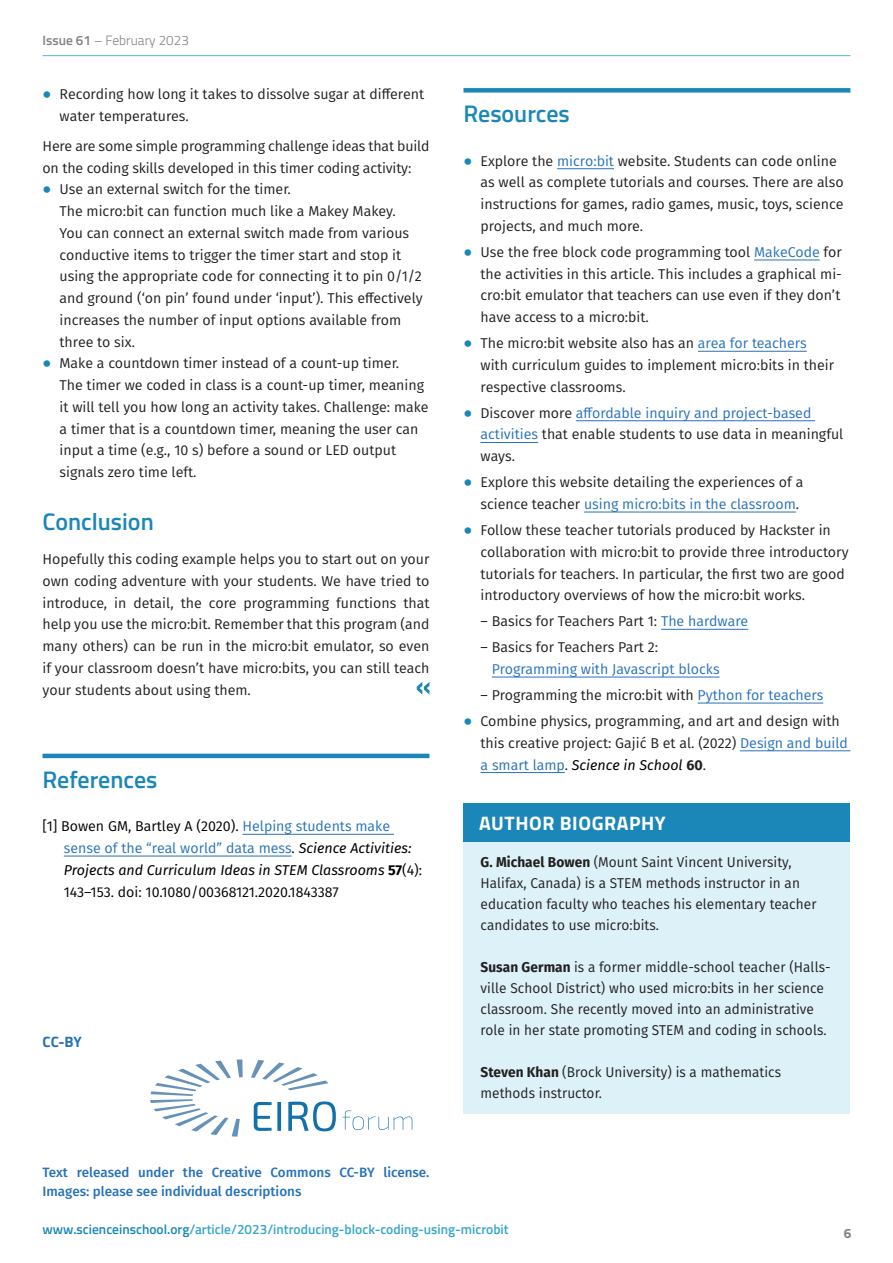
<style>
.page{position:relative;width:893px;height:1263px;background:#fff}
.page>*{position:absolute;margin:0;border:0;box-sizing:border-box;transform-origin:0 0}
.t1{font:600 24px "Titillium Web";color:#1b87b8}
.t2{font:700 19.5px "Titillium Web";letter-spacing:.03em;color:#fff}
.t3{font:700 15px "Titillium Web";color:#2772b9}
.t4{font:14.25px/21.8px "Fira Sans";color:#231f20}
.t5{font:14.25px/21px "Fira Sans";color:#231f20;scale:.96 1}
.t6{font:14.25px/21.8px "Fira Sans";color:#000002}
.t7{font:14.25px "Fira Sans";color:#2772b9}
.t8{font:500 13.5px/19.5px "Fira Sans";color:#2772b9}
.t9{font:600 13.5px "Titillium Web";color:#38a7c9}
.t10{font:300 13.5px "Titillium Web";color:#808285}
.t11{font:700 13.5px "Titillium Web";color:#808285}
.s1{font-weight:600}
.s2{color:#1b87b8}
.s3{color:#2772b9}
.s4{font-style:italic}
.s5{font-weight:700}
.s6{font-style:italic;color:#000002}
</style>
<div class="page">
<hr style="left:43px;top:55px;width:807px;height:1px;background:#57b5d1">
<svg style="left:251px;top:1060px;width:77px;height:30px"></svg>
<svg style="left:150px;top:1059px;width:93px;height:77px"></svg>
<svg style="left:343px;top:1110px;width:69px;height:20px"></svg>
<svg style="left:254px;top:1101px;width:82px;height:30px"></svg>
<hr style="left:43px;top:754px;width:386px;height:4px;background:#1b87b8">
<hr style="left:242px;top:834px;width:152px;height:1px;background:#2772b9">
<hr style="left:64px;top:856px;width:228px;height:1px;background:#2772b9">
<svg style="left:417px;top:682px;width:12px;height:13px"></svg>
<div style="left:463px;top:88px;width:387px;height:5px;background:#1b87b8"></div>
<hr style="left:557px;top:168px;width:57px;height:1px;background:#2772b9">
<hr style="left:754px;top:260px;width:66px;height:1px;background:#2772b9">
<hr style="left:698px;top:351px;width:109px;height:1px;background:#2772b9">
<hr style="left:576px;top:420px;width:239px;height:1px;background:#2772b9">
<hr style="left:480px;top:442px;width:58px;height:1px;background:#2772b9">
<hr style="left:584px;top:512px;width:212px;height:1px;background:#2772b9">
<hr style="left:661px;top:629px;width:87px;height:1px;background:#2772b9">
<hr style="left:492px;top:677px;width:228px;height:1px;background:#2772b9">
<hr style="left:698px;top:703px;width:125px;height:1px;background:#2772b9">
<hr style="left:740px;top:750px;width:110px;height:1px;background:#2772b9">
<hr style="left:480px;top:772px;width:85px;height:1px;background:#2772b9">
<div style="left:463px;top:841px;width:387px;height:272px;background:#dcf1f8"></div>
<div style="left:463px;top:803px;width:387px;height:39px;background:#1b87b8"></div>
<p class="t10" style="left:43px;top:31px;width:148px"><span class="s1">Issue 61</span> – February 2023</p>
<p class="t4" style="left:60px;top:83px;width:366px;text-indent:-17px"><span class="s2">⦁</span> Recording how long it takes to dissolve sugar at different water temperatures.</p>
<p class="t4" style="left:43px;top:135px;width:388px">Here are some simple programming challenge ideas that build</p>
<p class="t4" style="left:43px;top:156px;width:370px">on the coding skills developed in this timer coding activity:</p>
<p class="t4" style="left:43px;top:178px;width:250px"><span class="s2">⦁</span> Use an external switch for the timer.</p>
<p class="t4" style="left:60px;top:200px;width:338px">The micro:bit can function much like a Makey Makey.</p>
<p class="t4" style="left:60px;top:222px;width:351px">You can connect an external switch made from various</p>
<p class="t4" style="left:60px;top:243px;width:343px">conductive items to trigger the timer start and stop it</p>
<p class="t4" style="left:60px;top:265px;width:364px">using the appropriate code for connecting it to pin 0/1/2</p>
<p class="t4" style="left:60px;top:287px;width:365px">and ground (‘on pin’ found under ‘input’). This effectively</p>
<p class="t4" style="left:60px;top:309px;width:343px">increases the number of input options available from</p>
<p class="t4" style="left:60px;top:330px;width:77px">three to six.</p>
<p class="t4" style="left:43px;top:352px;width:358px"><span class="s2">⦁</span> Make a countdown timer instead of a count-up timer.</p>
<p class="t4" style="left:60px;top:374px;width:366px">The timer we coded in class is a count-up timer, meaning</p>
<p class="t4" style="left:60px;top:396px;width:371px">it will tell you how long an activity takes. Challenge: make</p>
<p class="t4" style="left:60px;top:417px;width:360px">a timer that is a countdown timer, meaning the user can</p>
<p class="t4" style="left:60px;top:439px;width:338px">input a time (e.g., 10 s) before a sound or LED output</p>
<p class="t4" style="left:60px;top:461px;width:139px">signals zero time left.</p>
<h1 class="t1" style="left:43px;top:504px;width:113px">Conclusion</h1>
<p class="t4" style="left:43px;top:548px;width:388px;text-align:justify">Hopefully this coding example helps you to start out on your own coding adventure with your students. We have tried to introduce, in detail, the core programming functions that help you use the micro:bit. Remember that this program (and many others) can be run in the micro:bit emulator, so even if your classroom doesn’t have micro:bits, you can still teach your students about using them.</p>
<h1 class="t1" style="left:43px;top:761px;width:116px">References</h1>
<p class="t6" style="left:64px;top:815px;width:360px;text-indent:-21px">[1] Bowen GM, Bartley A (2020). <span class="s3">Helping students make sense of the “real world” data mess</span>. <span class="s4">Science Activities:<br>Projects and Curriculum Ideas in STEM Classrooms</span> <span class="s5">57</span>(4):<br>143–153. doi: 10.1080/00368121.2020.1843387</p>
<p class="t3" style="left:43px;top:1030px;width:41px">CC-BY</p>
<p class="t8" style="left:43px;top:1161px;width:388px">Text released under the Creative Commons CC-BY license.<br>Images: please see individual descriptions</p>
<h1 class="t1" style="left:463px;top:96px;width:108px">Resources</h1>
<p class="t4" style="left:480px;top:150px;width:365px;text-indent:-17px"><span class="s2">⦁</span> Explore the <span class="s3">micro:bit</span> website. Students can code online as well as complete tutorials and courses. There are also instructions for games, radio games, music, toys, science projects, and much more.</p>
<p class="t4" style="left:480px;top:241px;width:363px;text-align:justify;text-indent:-17px"><span class="s2">⦁</span> Use the free block code programming tool <span class="s3">MakeCode</span> for the activities in this article. This includes a graphical mi&shy;cro:bit emulator that teachers can use even if they don’t have access to a micro:bit.</p>
<p class="t4" style="left:480px;top:332px;width:355px;text-indent:-17px"><span class="s2">⦁</span> The micro:bit website also has an <span class="s3">area for teachers </span>with curriculum guides to implement micro:bits in their respective classrooms.</p>
<p class="t4" style="left:480px;top:402px;width:364px;text-indent:-17px"><span class="s2">⦁</span> Discover more <span class="s3">affordable inquiry and project-based activities</span> that enable students to use data in meaningful ways.</p>
<p class="t4" style="left:463px;top:471px;width:341px;text-align:right"><span class="s2">⦁</span> Explore this website detailing the experiences of a science teacher <span class="s3">using micro:bits in the classroom</span>.</p>
<p class="t4" style="left:480px;top:519px;width:370px;text-indent:-17px"><span class="s2">⦁</span> Follow these teacher tutorials produced by Hackster in collaboration with micro:bit to provide three introductory tutorials for teachers. In particular, the first two are good introductory overviews of how the micro:bit works.</p>
<p class="t4" style="left:480px;top:610px;width:269px">– Basics for Teachers Part 1: <span class="s3">The hardware</span></p>
<p class="t4" style="left:480px;top:636px;width:179px">– Basics for Teachers Part 2:</p>
<p class="t7" style="left:492px;top:658px;width:229px">Programming with Javascript blocks</p>
<p class="t4" style="left:463px;top:682px;width:378px;line-height:26px;text-align:center">– Programming the micro:bit with <span class="s3">Python for teachers<br></span><span class="s2">⦁</span> Combine physics, programming, and art and design with</p>
<p class="t4" style="left:480px;top:732px;width:369px">this creative project: Gajić B et al. (2022) <span class="s3">Design and build a smart lamp</span>. <span class="s6">Science in School</span> <span class="s5">60</span>.</p>
<h2 class="t2" style="left:479px;top:808px;width:188px">AUTHOR BIOGRAPHY</h2>
<p class="t5" style="left:480px;top:851px;width:352px"><span class="s5">G. Michael Bowen</span> (Mount Saint Vincent University, Halifax, Canada) is a STEM methods instructor in an education faculty who teaches his elementary teacher candidates to use micro:bits.</p>
<p class="t5" style="left:480px;top:957px;width:366px"><span class="s5">Susan German</span> is a former middle-school teacher (Halls&shy;ville School District) who used micro:bits in her science classroom. She recently moved into an administrative role in her state promoting STEM and coding in schools.</p>
<p class="t5" style="left:480px;top:1062px;width:315px"><span class="s5">Steven Khan</span> (Brock University) is a mathematics methods instructor.</p>
<p class="t9" style="left:43px;top:1219px;width:468px"><span class="s2">www.scienceinschool.org</span>/article/2023/introducing-block-coding-using-microbit</p>
<p class="t11" style="left:844px;top:1223px;width:9px">6</p>
</div>
